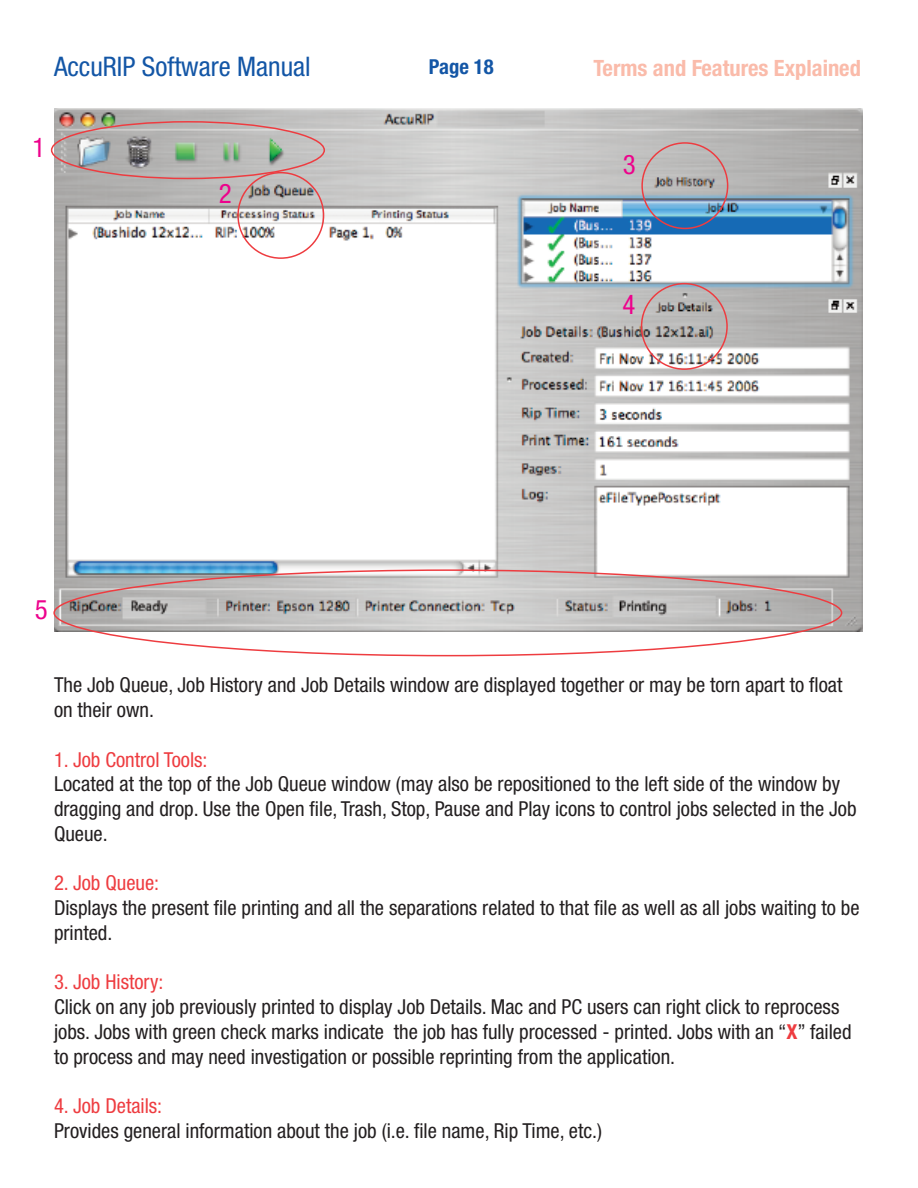
<style>
.page{position:relative;width:918px;height:1188px;background:#fff}
.page>*{position:absolute;margin:0;border:0;box-sizing:border-box;transform-origin:0 0}
.t1{font:condensed 27px "Helvetica Neue";color:#1356a6}
.t2{font:condensed 27px "Helvetica Neue";color:#ed028c}
.t3{font:700 condensed 22.5px "Helvetica Neue";color:#fabbaa}
.t4{font:condensed 20.7px/24.8px "Helvetica Neue";color:#231f20}
.t5{font:condensed 20.7px "Helvetica Neue";color:#ee3c40}
.t6{font:700 condensed 20.7px "Helvetica Neue";color:#1356a6}
.s1{font-weight:700;color:#ee3c40}
</style>
<div class="page">
<img style="left:54px;top:109px;width:809px;height:522px">
<img style="left:641px;top:142px;width:87px;height:87px">
<img style="left:641px;top:283px;width:87px;height:87px">
<img style="left:51px;top:121px;width:274px;height:138px">
<svg style="left:53px;top:569px;width:789px;height:87px"></svg>
<h1 class="t1" style="left:54px;top:56px;width:258px">AccuRIP Software Manual</h1>
<p class="t6" style="left:429px;top:59px;width:66px">Page 18</p>
<p class="t3" style="left:593px;top:54px;width:269px">Terms and Features Explained</p>
<h1 class="t2" style="left:32px;top:138px;width:14px">1</h1>
<h1 class="t2" style="left:219px;top:184px;width:14px">2</h1>
<h1 class="t2" style="left:623px;top:154px;width:14px">3</h1>
<h1 class="t2" style="left:622px;top:295px;width:14px">4</h1>
<h1 class="t2" style="left:35px;top:600px;width:14px">5</h1>
<p class="t4" style="left:54px;top:674px;width:790px">The Job Queue, Job History and Job Details window are displayed together or may be torn apart to float on their own.</p>
<p class="t5" style="left:54px;top:752px;width:155px">1. Job Control Tools:</p>
<p class="t4" style="left:54px;top:773px;width:804px">Located at the top of the Job Queue window (may also be repositioned to the left side of the window by dragging and drop. Use the Open file, Trash, Stop, Pause and Play icons to control jobs selected in the Job<br>Queue.</p>
<p class="t5" style="left:54px;top:876px;width:107px">2. Job Queue:</p>
<p class="t4" style="left:54px;top:897px;width:807px">Displays the present file printing and all the separations related to that file as well as all jobs waiting to be printed.</p>
<p class="t5" style="left:54px;top:975px;width:111px">3. Job History:</p>
<p class="t4" style="left:54px;top:996px;width:799px">Click on any job previously printed to display Job Details. Mac and PC users can right click to reprocess jobs. Jobs with green check marks indicate the job has fully processed - printed. Jobs with an “<span class="s1">X</span>” failed to process and may need investigation or possible reprinting from the application.</p>
<p class="t5" style="left:54px;top:1098px;width:110px">4. Job Details:</p>
<p class="t4" style="left:54px;top:1120px;width:550px">Provides general information about the job (i.e. file name, Rip Time, etc.)</p>
</div>
